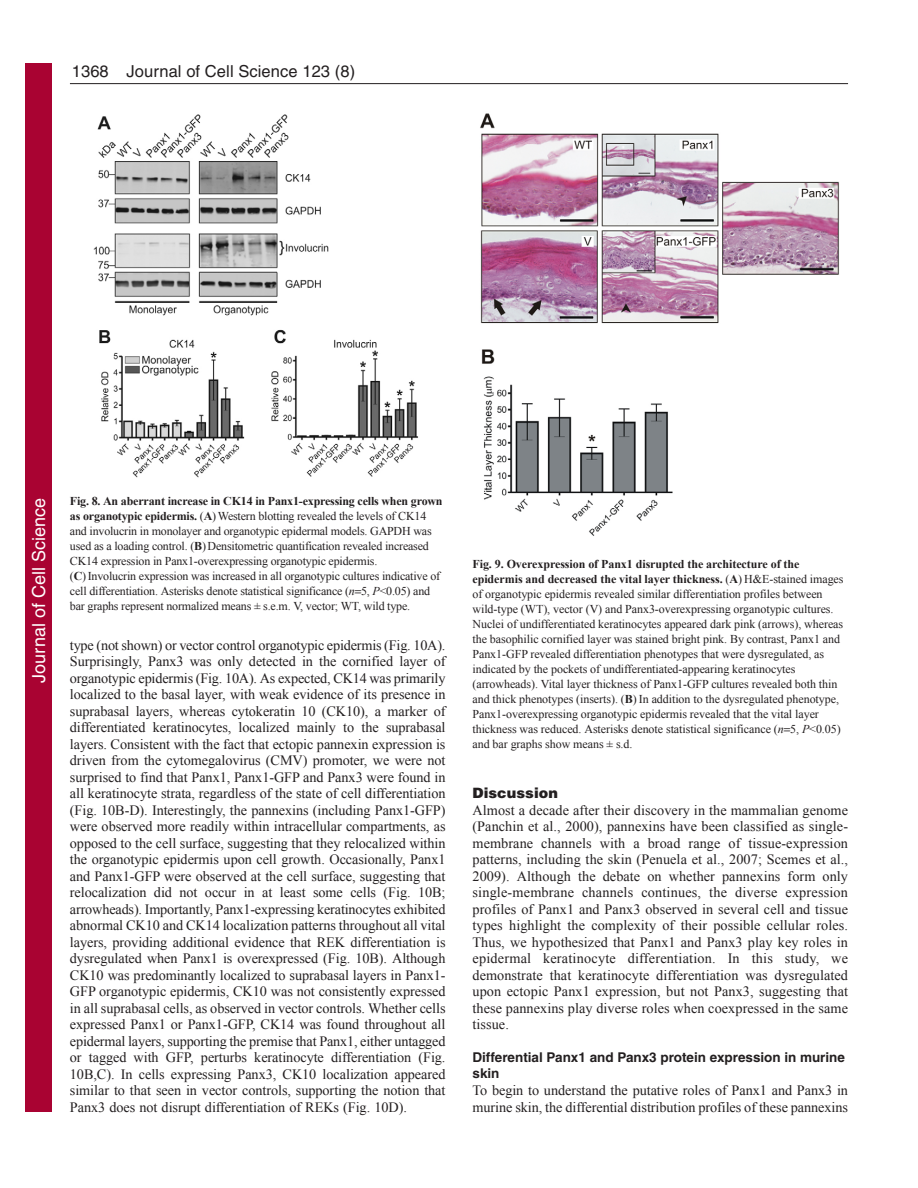
<style>
.page{position:relative;width:918px;height:1188px;background:#fff}
.page>*{position:absolute;margin:0;border:0;box-sizing:border-box;transform-origin:0 0}
.t1{font:18px "Helvetica";color:#fff}
.t2{font:16.5px "Helvetica";letter-spacing:.005em;color:#231f20}
.t3{font:14.25px/16.5px "Times New Roman";letter-spacing:-.005em;color:#231f20;text-align:justify}
.t4{font:900 14.25px "Helvetica";letter-spacing:.005em;color:#231f20}
.t5{font:700 13.5px/16.5px "Helvetica";color:#231f20}
.t6{font:12px/15px "Times New Roman";letter-spacing:-.005em;color:#231f20}
.s1{font-weight:700}
.s2{font-style:italic}
</style>
<div class="page">
<hr style="left:70px;top:83px;width:778px;height:1px;background:#231f20">
<img style="left:93px;top:114px;width:325px;height:364px">
<img style="left:480px;top:113px;width:359px;height:423px">
<div style="left:26px;top:64px;width:26px;height:1048px;background:#a90332"></div>
<p class="t2" style="left:72px;top:65px;width:38px">1368</p>
<p class="t2" style="left:127px;top:65px;width:230px">Journal of Cell Science 123 (8)</p>
<p class="t1" style="left:28px;top:683px;width:186px;rotate:-90deg">Journal of Cell Science</p>
<p class="t6" style="left:70px;top:493px;width:374px"><span class="s1">Fig. 8. An aberrant increase in CK14 in Panx1-expressing cells when grown as organotypic epidermis.</span> (<span class="s1">A</span>) Western blotting revealed the levels of CK14 and involucrin in monolayer and organotypic epidermal models. GAPDH was used as a loading control. (<span class="s1">B</span>) Densitometric quantification revealed increased CK14 expression in Panx1-overexpressing organotypic epidermis.<br>(<span class="s1">C</span>) Involucrin expression was increased in all organotypic cultures indicative of cell differentiation. Asterisks denote statistical significance (<span class="s2">n</span> 5, <span class="s2">P</span>&lt;0.05) and bar graphs represent normalized means ± s.e.m. V, vector; WT, wild type.</p>
<p class="t3" style="left:70px;top:636px;width:377px">type (not shown) or vector control organotypic epidermis (Fig. 10A).<br>Surprisingly, Panx3 was only detected in the cornified layer of organotypic epidermis (Fig. 10A). As expected, CK14 was primarily localized to the basal layer, with weak evidence of its presence in suprabasal layers, whereas cytokeratin 10 (CK10), a marker of differentiated keratinocytes, localized mainly to the suprabasal layers. Consistent with the fact that ectopic pannexin expression is driven from the cytomegalovirus (CMV) promoter, we were not surprised to find that Panx1, Panx1-GFP and Panx3 were found in all keratinocyte strata, regardless of the state of cell differentiation (Fig. 10B-D). Interestingly, the pannexins (including Panx1-GFP) were observed more readily within intracellular compartments, as opposed to the cell surface, suggesting that they relocalized within the organotypic epidermis upon cell growth. Occasionally, Panx1 and Panx1-GFP were observed at the cell surface, suggesting that relocalization did not occur in at least some cells (Fig. 10B; arrowheads). Importantly, Panx1-expressing keratinocytes exhibited abnormal CK10 and CK14 localization patterns throughout all vital layers, providing additional evidence that REK differentiation is dysregulated when Panx1 is overexpressed (Fig. 10B). Although CK10 was predominantly localized to suprabasal layers in Panx1- GFP organotypic epidermis, CK10 was not consistently expressed in all suprabasal cells, as observed in vector controls. Whether cells expressed Panx1 or Panx1-GFP, CK14 was found throughout all epidermal layers, supporting the premise that Panx1, either untagged or tagged with GFP, perturbs keratinocyte differentiation (Fig.<br>10B,C). In cells expressing Panx3, CK10 localization appeared similar to that seen in vector controls, supporting the notion that Panx3 does not disrupt differentiation of REKs (Fig. 10D).</p>
<p class="t6" style="left:472px;top:556px;width:373px"><span class="s1">Fig. 9. Overexpression of Panx1 disrupted the architecture of the epidermis and decreased the vital layer thickness.</span> (<span class="s1">A</span>) H&amp;E-stained images of organotypic epidermis revealed similar differentiation profiles between wild-type (WT), vector (V) and Panx3-overexpressing organotypic cultures.<br>Nuclei of undifferentiated keratinocytes appeared dark pink (arrows), whereas the basophilic cornified layer was stained bright pink. By contrast, Panx1 and Panx1-GFP revealed differentiation phenotypes that were dysregulated, as indicated by the pockets of undifferentiated-appearing keratinocytes (arrowheads). Vital layer thickness of Panx1-GFP cultures revealed both thin and thick phenotypes (inserts). (<span class="s1">B</span>) In addition to the dysregulated phenotype, Panx1-overexpressing organotypic epidermis revealed that the vital layer thickness was reduced. Asterisks denote statistical significance (<span class="s2">n</span> 5, <span class="s2">P</span>&lt;0.05) and bar graphs show means ± s.d.</p>
<p class="t4" style="left:472px;top:788px;width:87px">Discussion</p>
<p class="t3" style="left:472px;top:801px;width:377px">Almost a decade after their discovery in the mammalian genome (Panchin et al., 2000), pannexins have been classified as single&shy;membrane channels with a broad range of tissue-expression patterns, including the skin (Penuela et al., 2007; Scemes et al., 2009). Although the debate on whether pannexins form only single-membrane channels continues, the diverse expression profiles of Panx1 and Panx3 observed in several cell and tissue types highlight the complexity of their possible cellular roles.<br>Thus, we hypothesized that Panx1 and Panx3 play key roles in epidermal keratinocyte differentiation. In this study, we demonstrate that keratinocyte differentiation was dysregulated upon ectopic Panx1 expression, but not Panx3, suggesting that these pannexins play diverse roles when coexpressed in the same tissue.</p>
<p class="t5" style="left:472px;top:1050px;width:374px">Differential Panx1 and Panx3 protein expression in murine skin</p>
<p class="t3" style="left:472px;top:1082px;width:377px">To begin to understand the putative roles of Panx1 and Panx3 in murine skin, the differential distribution profiles of these pannexins</p>
</div>
